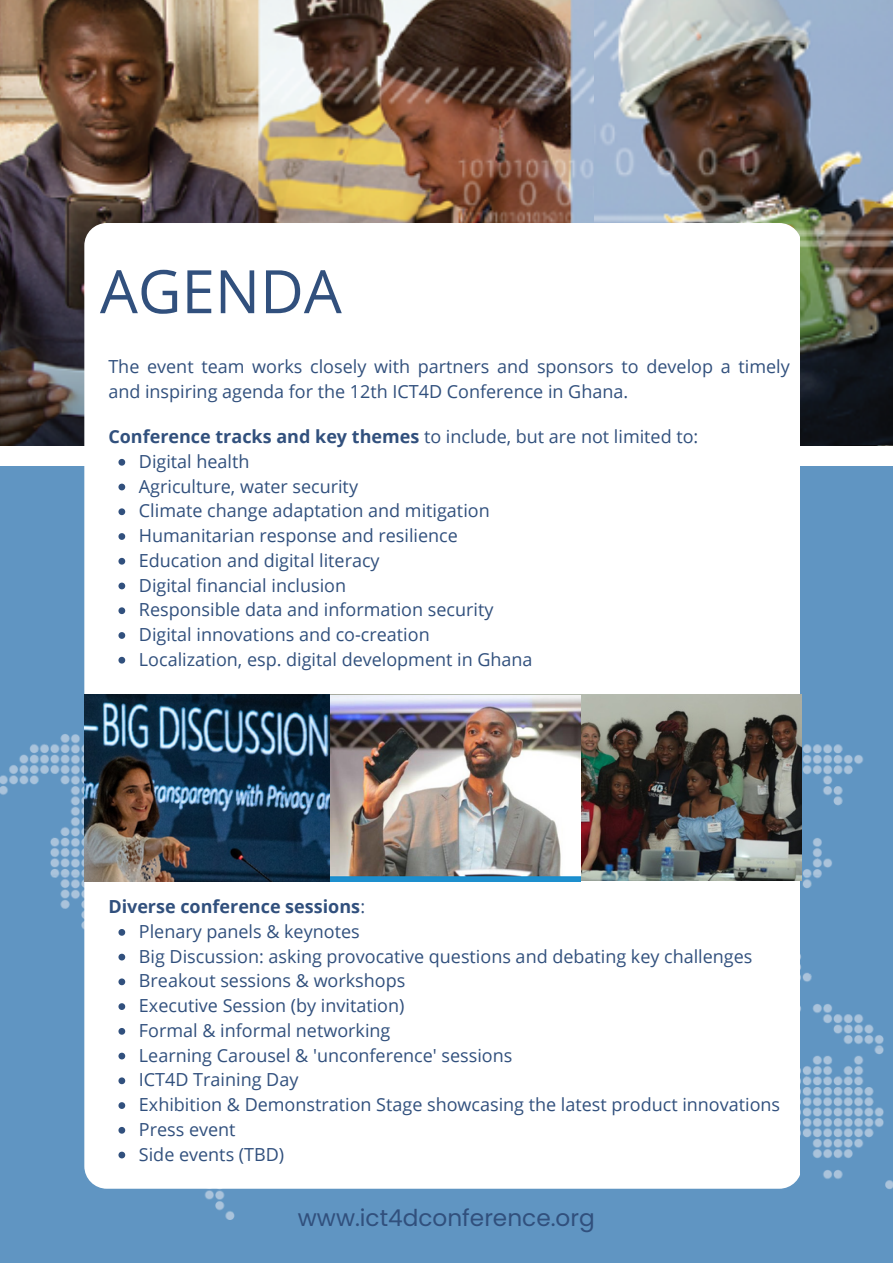
<style>
.page{position:relative;width:893px;height:1264px;background:#fff}
.page>*{position:absolute;margin:0;border:0;box-sizing:border-box;transform-origin:0 0}
.t1{font:60px "Open Sans";color:#31507d}
.t2{font:23.25px "Poppins";color:#31507d}
.t3{font:18px/24.8px "Open Sans";color:#31507d}
.t4{font:700 18px "Open Sans";color:#31507d}
.s1{font-weight:700}
.s2{font-weight:400}
</style>
<div class="page">
<div style="left:0;top:0;width:892px;height:1262px;background:#6095c2"></div>
<div style="left:0;top:445px;width:892px;height:21px;background:#fff"></div>
<img style="left:0;top:703px;width:892px;height:516px">
<img style="left:0;top:0;width:594px;height:445px">
<img style="left:594px;top:0;width:298px;height:445px">
<div style="left:84px;top:223px;width:715px;height:965px;background:#fff"></div>
<svg style="left:118px;top:459px;width:7px;height:6px"></svg>
<svg style="left:118px;top:483px;width:7px;height:7px"></svg>
<svg style="left:118px;top:508px;width:7px;height:7px"></svg>
<svg style="left:118px;top:533px;width:7px;height:7px"></svg>
<svg style="left:118px;top:558px;width:7px;height:6px"></svg>
<svg style="left:118px;top:582px;width:7px;height:7px"></svg>
<svg style="left:118px;top:607px;width:7px;height:7px"></svg>
<svg style="left:118px;top:632px;width:7px;height:7px"></svg>
<svg style="left:118px;top:657px;width:7px;height:6px"></svg>
<svg style="left:118px;top:929px;width:7px;height:6px"></svg>
<svg style="left:118px;top:953px;width:7px;height:7px"></svg>
<svg style="left:118px;top:978px;width:7px;height:7px"></svg>
<svg style="left:118px;top:1003px;width:7px;height:6px"></svg>
<svg style="left:118px;top:1027px;width:7px;height:7px"></svg>
<svg style="left:118px;top:1052px;width:7px;height:7px"></svg>
<svg style="left:118px;top:1077px;width:7px;height:7px"></svg>
<svg style="left:118px;top:1102px;width:7px;height:6px"></svg>
<svg style="left:118px;top:1126px;width:7px;height:7px"></svg>
<svg style="left:118px;top:1151px;width:7px;height:7px"></svg>
<img style="left:84px;top:694px;width:246px;height:188px">
<img style="left:330px;top:694px;width:471px;height:186px">
<img style="left:330px;top:695px;width:250px;height:187px">
<h1 class="t1" style="left:100px;top:249px;width:243px">AGENDA</h1>
<p class="t3" style="left:108px;top:354px;width:683px">The event team works closely with partners and sponsors to develop a timely and inspiring agenda for the 12th ICT4D Conference in Ghana.</p>
<p class="t3" style="left:108px;top:424px;width:591px"><span class="s1">Conference tracks and key themes</span> to include, but are not limited to:</p>
<p class="t3" style="left:139px;top:448px;width:395px">Digital health<br>Agriculture, water security<br>Climate change adaptation and mitigation Humanitarian response and resilience Education and digital literacy<br>Digital financial inclusion<br>Responsible data and information security Digital innovations and co-creation Localization, esp. digital development in Ghana</p>
<p class="t4" style="left:108px;top:894px;width:258px">Diverse conference sessions<span class="s2">:</span></p>
<p class="t3" style="left:139px;top:918px;width:642px">Plenary panels &amp; keynotes<br>Big Discussion: asking provocative questions and debating key challenges Breakout sessions &amp; workshops<br>Executive Session (by invitation)<br>Formal &amp; informal networking<br>Learning Carousel &amp; 'unconference' sessions<br>ICT4D Training Day<br>Exhibition &amp; Demonstration Stage showcasing the latest product innovations Press event<br>Side events (TBD)</p>
<p class="t2" style="left:298px;top:1201px;width:298px">www.ict4dconference.org</p>
</div>
